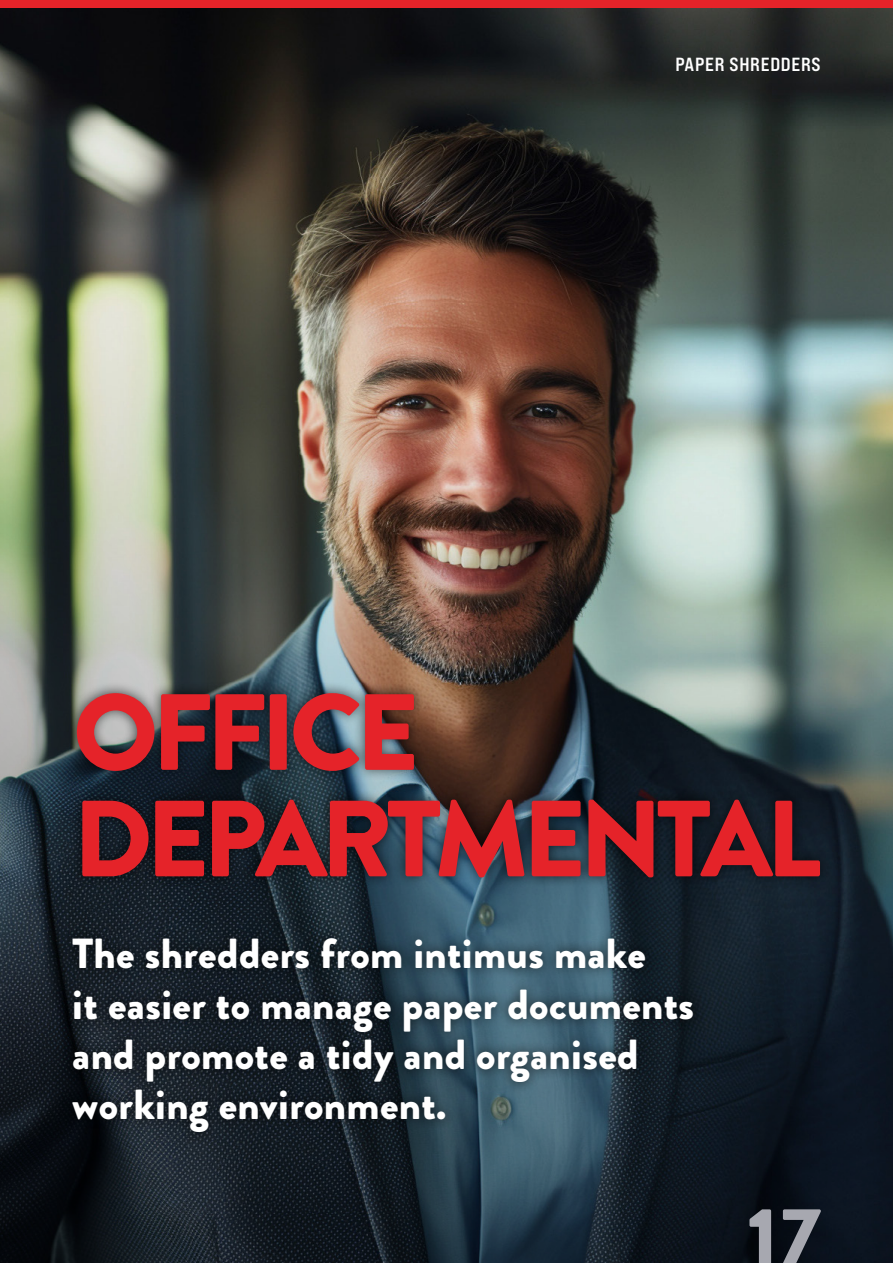
<style>
.page{position:relative;width:893px;height:1263px;background:#fff}
.page>*{position:absolute;margin:0;border:0;box-sizing:border-box;transform-origin:0 0}
.t1{font:900 108px/106.5px "Brandon Grotesque";letter-spacing:-.06em;color:#e52329}
.t2{font:900 82.5px "Brandon Grotesque";color:#a7a8b0}
.t3{font:900 42px/50.4px "Brandon Grotesque";letter-spacing:.01em;color:#fff}
.t4{font:19.05px "Bebas Neue Pro Exp Bd";letter-spacing:.04em;color:#fff}
</style>
<div class="page">
<img style="left:0;top:8px;width:893px;height:1255px">
<div style="left:62px;top:681px;width:770px;height:463px;background:#000;opacity:.66"></div>
<div style="left:0;top:0;width:893px;height:8px;background:#e52329"></div>
<p class="t4" style="left:675px;top:52px;width:147px">PAPER SHREDDERS</p>
<h1 class="t1" style="left:73px;top:681px;width:750px">OFFICE<br>DEPARTMENTAL</h1>
<p class="t3" style="left:72px;top:929px;width:623px">The shredders from intimus make<br>it easier to manage paper documents and promote a tidy and organised working environment.</p>
<h2 class="t2" style="left:747px;top:1178px;width:75px">17</h2>
</div>
